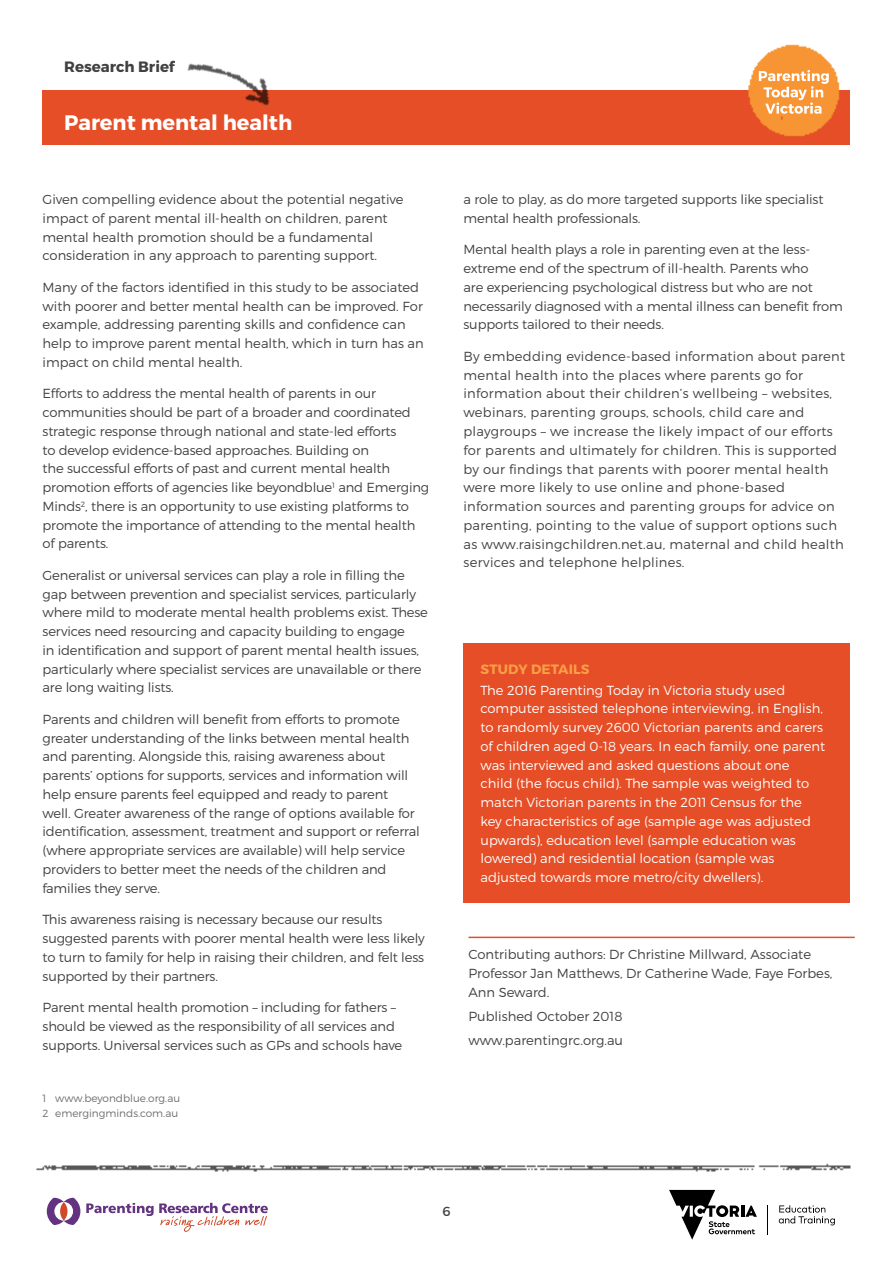
<style>
.page{position:relative;width:893px;height:1263px;background:#fff}
.page>*{position:absolute;margin:0;border:0;box-sizing:border-box;transform-origin:0 0}
.t1{font:700 21px "Montserrat";color:#fff}
.t2{font:700 15px "Montserrat";color:#414042}
.t3{font:700 13.5px "Montserrat";letter-spacing:.01em;color:#f99e47}
.t4{font:300 13.2px/18.8px "Montserrat";letter-spacing:-.01em;color:#414042}
.t5{font:300 13.2px/18.8px "Montserrat";letter-spacing:.02em;color:#414042}
.t6{font:300 13.2px/18.8px "Montserrat";color:#fff}
.t7{font:13.2px "Montserrat";color:#414042}
.t8{font:300 10.5px/15.6px "Montserrat";color:#6d6e71}
</style>
<div class="page">
<svg style="left:86px;top:1203px;width:182px;height:29px"></svg>
<svg style="left:47px;top:1198px;width:33px;height:27px"></svg>
<div style="left:54px;top:1202px;width:19px;height:18px;background:#fff;border-radius:50%"></div>
<svg style="left:60px;top:1202px;width:8px;height:18px"></svg>
<div style="left:43px;top:91px;width:807px;height:54px;background:#e54e26"></div>
<img style="left:749px;top:44px;width:91px;height:93px">
<svg style="left:759px;top:70px;width:70px;height:44px;background:#f9b36e"></svg>
<img style="left:181px;top:63px;width:102px;height:43px">
<svg style="left:767px;top:1205px;width:1px;height:29px"></svg>
<svg style="left:669px;top:1190px;width:88px;height:50px"></svg>
<svg style="left:779px;top:1205px;width:56px;height:20px"></svg>
<img style="left:36px;top:1163px;width:815px;height:9px">
<div style="left:463px;top:643px;width:387px;height:260px;background:#e54e26"></div>
<hr style="left:468px;top:937px;width:387px;height:1px;background:#e54e26">
<p class="t2" style="left:64px;top:57px;width:112px">Research Brief</p>
<h1 class="t1" style="left:64px;top:109px;width:230px">Parent mental health</h1>
<p class="t4" style="left:43px;top:190px;width:363px">Given compelling evidence about the potential negative impact of parent mental ill-health on children, parent mental health promotion should be a fundamental consideration in any approach to parenting support.</p>
<p class="t4" style="left:43px;top:278px;width:383px">Many of the factors identified in this study to be associated with poorer and better mental health can be improved. For example, addressing parenting skills and confidence can help to improve parent mental health, which in turn has an impact on child mental health.</p>
<p class="t4" style="left:43px;top:384px;width:388px">Efforts to address the mental health of parents in our communities should be part of a broader and coordinated strategic response through national and state-led efforts<br>to develop evidence-based approaches. Building on<br>the successful efforts of past and current mental health promotion efforts of agencies like beyondblue<sup>1</sup> and Emerging Minds<sup>2</sup>, there is an opportunity to use existing platforms to promote the importance of attending to the mental health of parents.</p>
<p class="t4" style="left:43px;top:566px;width:387px">Generalist or universal services can play a role in filling the gap between prevention and specialist services, particularly where mild to moderate mental health problems exist. These services need resourcing and capacity building to engage<br>in identification and support of parent mental health issues, particularly where specialist services are unavailable or there are long waiting lists.</p>
<p class="t4" style="left:43px;top:710px;width:379px">Parents and children will benefit from efforts to promote greater understanding of the links between mental health and parenting. Alongside this, raising awareness about parents’ options for supports, services and information will help ensure parents feel equipped and ready to parent well. Greater awareness of the range of options available for identification, assessment, treatment and support or referral (where appropriate services are available) will help service providers to better meet the needs of the children and families they serve.</p>
<p class="t4" style="left:43px;top:910px;width:384px">This awareness raising is necessary because our results suggested parents with poorer mental health were less likely to turn to family for help in raising their children, and felt less supported by their partners.</p>
<p class="t4" style="left:43px;top:998px;width:361px">Parent mental health promotion – including for fathers – should be viewed as the responsibility of all services and supports. Universal services such as GPs and schools have</p>
<p class="t8" style="left:43px;top:1090px;width:139px">1 www.beyondblue.org.au<br>2 emergingminds.com.au</p>
<p class="t4" style="left:463px;top:190px;width:362px">a role to play, as do more targeted supports like specialist mental health professionals.</p>
<p class="t4" style="left:463px;top:240px;width:381px">Mental health plays a role in parenting even at the less&shy;extreme end of the spectrum of ill-health. Parents who<br>are experiencing psychological distress but who are not necessarily diagnosed with a mental illness can benefit from supports tailored to their needs.</p>
<p class="t5" style="left:463px;top:347px;width:383px">By embedding evidence-based information about parent mental health into the places where parents go for information about their children’s wellbeing – websites, webinars, parenting groups, schools, child care and playgroups – we increase the likely impact of our efforts for parents and ultimately for children. This is supported by our findings that parents with poorer mental health were more likely to use online and phone-based information sources and parenting groups for advice on parenting, pointing to the value of support options such as www.raisingchildren.net.au, maternal and child health services and telephone helplines.</p>
<p class="t3" style="left:481px;top:660px;width:110px">STUDY DETAILS</p>
<p class="t6" style="left:480px;top:680px;width:346px">The 2016 Parenting Today in Victoria study used computer assisted telephone interviewing, in English, to randomly survey 2600 Victorian parents and carers of children aged 0-18 years. In each family, one parent was interviewed and asked questions about one<br>child (the focus child). The sample was weighted to match Victorian parents in the 2011 Census for the key characteristics of age (sample age was adjusted upwards), education level (sample education was lowered) and residential location (sample was adjusted towards more metro/city dwellers).</p>
<p class="t4" style="left:468px;top:945px;width:366px">Contributing authors: Dr Christine Millward, Associate<br>Professor Jan Matthews, Dr Catherine Wade, Faye Forbes,<br>Ann Seward.</p>
<p class="t4" style="left:468px;top:1004px;width:156px;line-height:24px">Published October 2018 www.parentingrc.org.au</p>
<p class="t7" style="left:442px;top:1203px;width:10px">6</p>
</div>
